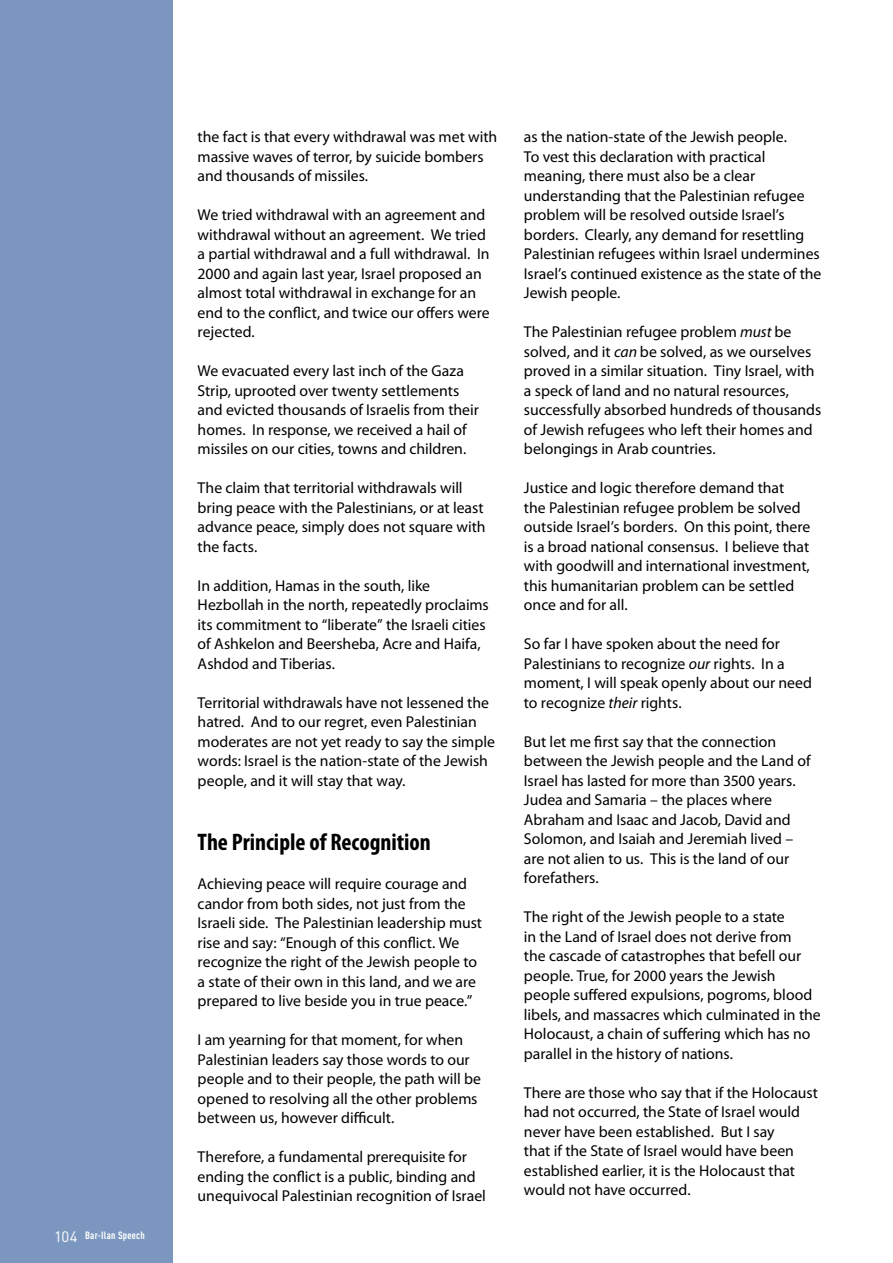
<style>
.page{position:relative;width:893px;height:1263px;background:#fff}
.page>*{position:absolute;margin:0;border:0;box-sizing:border-box;transform-origin:0 0}
.t1{font:700 condensed 24px "Myriad Pro";color:#000}
.t2{font:15.75px/19.5px "Myriad Pro";letter-spacing:-.005em;color:#000}
.t3{font:15px "DIN";color:#fff}
.t4{font:700 10.5px "DIN Cond";letter-spacing:.025em;color:#fff}
.s1{font-style:italic}
</style>
<div class="page">
<div style="left:0;top:0;width:172px;height:1263px;background:#7c97bf"></div>
<p class="t3" style="left:54px;top:1227px;width:25px">104</p>
<p class="t4" style="left:85px;top:1229px;width:61px">Bar-Ilan Speech</p>
<p class="t2" style="left:198px;top:127px;width:301px">the fact is that every withdrawal was met with massive waves of terror, by suicide bombers and thousands of missiles.</p>
<p class="t2" style="left:198px;top:205px;width:294px">We tried withdrawal with an agreement and withdrawal without an agreement. We tried a partial withdrawal and a full withdrawal. In 2000 and again last year, Israel proposed an almost total withdrawal in exchange for an end to the conflict, and twice our offers were rejected.</p>
<p class="t2" style="left:198px;top:361px;width:283px">We evacuated every last inch of the Gaza Strip, uprooted over twenty settlements and evicted thousands of Israelis from their homes. In response, we received a hail of missiles on our cities, towns and children.</p>
<p class="t2" style="left:198px;top:478px;width:289px">The claim that territorial withdrawals will bring peace with the Palestinians, or at least advance peace, simply does not square with the facts.</p>
<p class="t2" style="left:198px;top:575px;width:293px">In addition, Hamas in the south, like Hezbollah in the north, repeatedly proclaims its commitment to “liberate” the Israeli cities of Ashkelon and Beersheba, Acre and Haifa, Ashdod and Tiberias.</p>
<p class="t2" style="left:198px;top:692px;width:299px">Territorial withdrawals have not lessened the hatred. And to our regret, even Palestinian moderates are not yet ready to say the simple words: Israel is the nation-state of the Jewish people, and it will stay that way.</p>
<h1 class="t1" style="left:198px;top:827px;width:235px">The Principle of Recognition</h1>
<p class="t2" style="left:198px;top:874px;width:286px">Achieving peace will require courage and candor from both sides, not just from the Israeli side. The Palestinian leadership must rise and say: “Enough of this conflict. We recognize the right of the Jewish people to a state of their own in this land, and we are prepared to live beside you in true peace.”</p>
<p class="t2" style="left:198px;top:1030px;width:285px">I am yearning for that moment, for when Palestinian leaders say those words to our people and to their people, the path will be opened to resolving all the other problems between us, however difficult.</p>
<p class="t2" style="left:198px;top:1147px;width:290px">Therefore, a fundamental prerequisite for ending the conflict is a public, binding and unequivocal Palestinian recognition of Israel</p>
<p class="t2" style="left:524px;top:127px;width:299px">as the nation-state of the Jewish people.<br>To vest this declaration with practical meaning, there must also be a clear understanding that the Palestinian refugee problem will be resolved outside Israel’s borders. Clearly, any demand for resettling Palestinian refugees within Israel undermines Israel’s continued existence as the state of the Jewish people.</p>
<p class="t2" style="left:524px;top:322px;width:299px">The Palestinian refugee problem <span class="s1">must</span> be solved, and it <span class="s1">can</span> be solved, as we ourselves proved in a similar situation. Tiny Israel, with a speck of land and no natural resources, successfully absorbed hundreds of thousands of Jewish refugees who left their homes and belongings in Arab countries.</p>
<p class="t2" style="left:524px;top:478px;width:288px">Justice and logic therefore demand that<br>the Palestinian refugee problem be solved outside Israel’s borders. On this point, there is a broad national consensus. I believe that with goodwill and international investment, this humanitarian problem can be settled once and for all.</p>
<p class="t2" style="left:524px;top:634px;width:290px">So far I have spoken about the need for Palestinians to recognize <span class="s1">our</span> rights. In a moment, I will speak openly about our need to recognize <span class="s1">their</span> rights.</p>
<p class="t2" style="left:524px;top:731px;width:288px">But let me first say that the connection between the Jewish people and the Land of Israel has lasted for more than 3500 years.<br>Judea and Samaria – the places where Abraham and Isaac and Jacob, David and Solomon, and Isaiah and Jeremiah lived – are not alien to us. This is the land of our forefathers.</p>
<p class="t2" style="left:524px;top:907px;width:298px">The right of the Jewish people to a state<br>in the Land of Israel does not derive from<br>the cascade of catastrophes that befell our people. True, for 2000 years the Jewish people suffered expulsions, pogroms, blood libels, and massacres which culminated in the Holocaust, a chain of suffering which has no parallel in the history of nations.</p>
<p class="t2" style="left:524px;top:1082px;width:295px">There are those who say that if the Holocaust had not occurred, the State of Israel would never have been established. But I say<br>that if the State of Israel would have been established earlier, it is the Holocaust that would not have occurred.</p>
</div>
